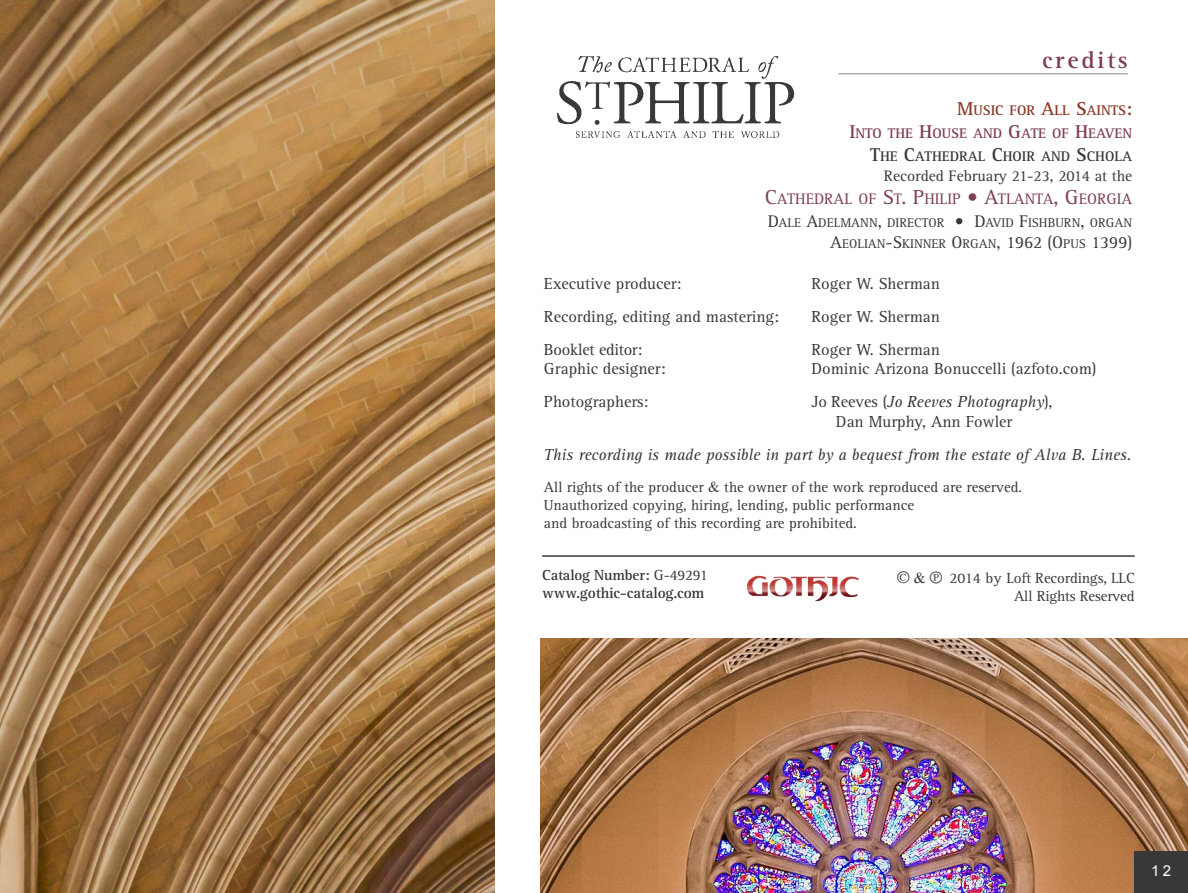
<style>
.page{position:relative;width:1188px;height:893px;background:#fff}
.page>*{position:absolute;margin:0;border:0;box-sizing:border-box;transform-origin:0 0}
.t1{font:700 24.3px "Rotis Serif";letter-spacing:.11em;color:#7e3e50}
.t2{font:16.5px/19.8px "Rotis Serif";color:#393839}
.t3{font:italic 16.5px "Rotis Serif";color:#393839}
.t4{font:15.75px/22.5px "Rotis Serif";color:#393839;text-align:right}
.t5{font:700 15.45px "Rotis Serif";letter-spacing:-.01em;color:#393839}
.t6{font:15.15px/17.9px "Rotis Serif";letter-spacing:-.01em;color:#393839;text-align:right}
.t7{font:700 15.15px "Rotis Serif";letter-spacing:-.01em;color:#393839}
.t8{font:15px/18px "Rotis Serif";color:#393839}
.t9{font:15px "Arial";color:#fff}
.t10{font:700 14.4px/23.1px "Rotis Serif";color:#7e3e50;text-align:right}
.t11{font:13.05px/21px "Rotis Serif";color:#393839;text-align:right}
.s1{font-size:19.2px;color:#8a3724}
.s2{color:#8a3724}
.s3{font-size:19.2px}
.s4{font-size:19.2px;color:#393839}
.s5{color:#393839}
.s6{font-size:21px;color:#7e3e50}
.s7{color:#7e3e50}
.s8{font-size:17.4px}
.s9{font-style:italic}
.s10{font-family:"Times"}
.s11{font-weight:400}
.s12{font-family:"Disc Makers Font 0304"}
.s13{font-family:"Times New Roman"}
</style>
<div class="page">
<hr style="left:542px;top:555px;width:593px;height:1px;background:#393839">
<hr style="left:838px;top:73px;width:290px;height:1px;background:#b0afb0">
<img style="left:540px;top:638px;width:648px;height:255px">
<img style="left:747px;top:575px;width:91px;height:26px">
<div style="left:1134px;top:851px;width:54px;height:42px;background:#393839"></div>
<img style="left:0;top:0;width:495px;height:893px">
<img style="left:556px;top:56px;width:239px;height:82px">
<h1 class="t1" style="left:1042px;top:52px;width:87px">credits</h1>
<p class="t10" style="left:849px;top:100px;width:284px"><span class="s1">M</span><span class="s2">USIC FOR</span> <span class="s1">A</span><span class="s2">LL</span> <span class="s1">S</span><span class="s2">AINTS</span><span class="s1">:<br></span><span class="s3">I</span>NTO THE <span class="s3">H</span>OUSE AND <span class="s3">G</span>ATE OF <span class="s3">H</span>EAVEN<br><span class="s4">T</span><span class="s5">HE</span> <span class="s4">C</span><span class="s5">ATHEDRAL</span> <span class="s4">C</span><span class="s5">HOIR AND</span> <span class="s4">S</span><span class="s5">CHOLA</span></p>
<p class="t4" style="left:765px;top:167px;width:369px">Recorded February 21-23, 2014 at the<br><span class="s6">C</span><span class="s7">ATHEDRAL OF</span> <span class="s6">S</span><span class="s7">T</span><span class="s6">. P</span><span class="s7">HILIP</span> <span class="s6">• A</span><span class="s7">TLANTA</span><span class="s6">, G</span><span class="s7">EORGIA</span></p>
<p class="t11" style="left:768px;top:213px;width:366px"><span class="s8">D</span>ALE <span class="s8">A</span>DELMANN<span class="s8">,</span> DIRECTOR <span class="s8">• D</span>AVID <span class="s8">F</span>ISHBURN<span class="s8">,</span> ORGAN<br><span class="s8">A</span>EOLIAN<span class="s8">-S</span>KINNER <span class="s8">O</span>RGAN<span class="s8">, 1962 (O</span>PUS <span class="s8">1399)</span></p>
<p class="t2" style="left:544px;top:275px;width:139px">Executive producer:</p>
<p class="t2" style="left:812px;top:275px;width:130px">Roger W. Sherman</p>
<p class="t2" style="left:544px;top:308px;width:237px">Recording, editing and mastering:</p>
<p class="t2" style="left:812px;top:308px;width:130px">Roger W. Sherman</p>
<p class="t2" style="left:544px;top:341px;width:100px">Booklet editor:</p>
<p class="t2" style="left:812px;top:341px;width:130px">Roger W. Sherman</p>
<p class="t2" style="left:544px;top:361px;width:123px">Graphic designer:</p>
<p class="t2" style="left:812px;top:361px;width:286px">Dominic Arizona Bonuccelli (azfoto.com)</p>
<p class="t2" style="left:544px;top:393px;width:106px">Photographers:</p>
<p class="t2" style="left:836px;top:393px;width:218px;text-indent:-24px">Jo Reeves (<span class="s9">Jo Reeves Photography</span>),<br>Dan Murphy, Ann Fowler</p>
<p class="t3" style="left:544px;top:449px;width:589px">This recording is made possible in part by a bequest from the estate of Alva B. Lines.</p>
<p class="t8" style="left:544px;top:479px;width:480px">All rights of the producer <span class="s10">&amp;</span> the owner of the work reproduced are reserved.<br>Unauthorized copying, hiring, lending, public performance<br>and broadcasting of this recording are prohibited.</p>
<p class="t7" style="left:542px;top:569px;width:167px">Catalog Number: <span class="s11">G-49291</span></p>
<p class="t5" style="left:542px;top:588px;width:164px">www.gothic-catalog.com</p>
<p class="t6" style="left:897px;top:570px;width:239px"><span class="s12">o</span> <span class="s13">&amp;</span> <span class="s12">r</span> 2014 by Loft Recordings, LLC<br>All Rights Reserved</p>
<p class="t9" style="left:1151px;top:862px;width:22px">12</p>
</div>
